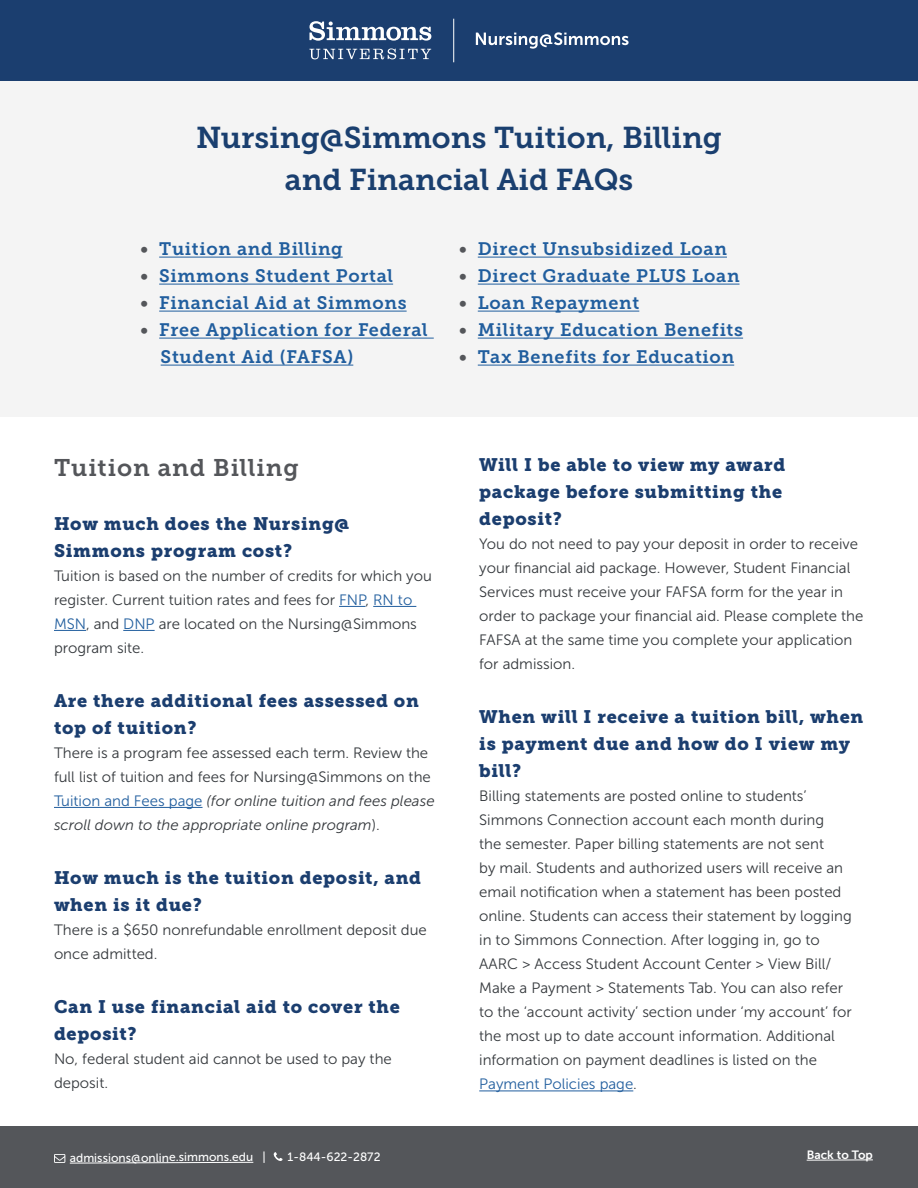
<style>
.page{position:relative;width:918px;height:1188px;background:#fff}
.page>*{position:absolute;margin:0;border:0;box-sizing:border-box;transform-origin:0 0}
.t1{font:30px/42px "Museo Slab 700";color:#1a3f6f;text-align:center}
.t2{font:24px "Museo Slab 700";letter-spacing:.04em;color:#54565a}
.t3{font:18px/27px "Museo Slab 900";letter-spacing:.04em;color:#1b3e6f}
.t4{font:18px/27px "Museo Slab 700";letter-spacing:.04em;color:#215e9e}
.t5{font:15px/24px "Museo Sans 300";color:#34383c}
.t6{font:12px "Museo Sans 500";letter-spacing:-.005em;color:#fff}
.t7{font:12px "Museo Sans 700";letter-spacing:-.005em;color:#fff}
.s1{color:#54565a}
.s2{color:#215e9e}
.s3{font-style:italic}
</style>
<div class="page">
<div style="left:0;top:1127px;width:918px;height:61px;background:#54565a"></div>
<hr style="left:807px;top:1160px;width:66px;height:1px;background:#fff">
<svg style="left:274px;top:1152px;width:9px;height:9px"></svg>
<svg style="left:54px;top:1154px;width:200px;height:10px"></svg>
<div style="left:0;top:81px;width:918px;height:336px;background:#f4f4f4"></div>
<svg style="left:339px;top:606px;width:27px;height:1px"></svg>
<hr style="left:373px;top:606px;width:43px;height:1px;background:#215e9e">
<hr style="left:54px;top:630px;width:32px;height:1px;background:#215e9e">
<hr style="left:123px;top:630px;width:32px;height:1px;background:#215e9e">
<hr style="left:54px;top:807px;width:149px;height:1px;background:#215e9e">
<hr style="left:479px;top:1091px;width:154px;height:1px;background:#215e9e">
<div style="left:0;top:0;width:918px;height:81px;background:#1b3e6f"></div>
<svg style="left:476px;top:32px;width:153px;height:17px"></svg>
<svg style="left:309px;top:48px;width:122px;height:11px"></svg>
<svg style="left:309px;top:21px;width:122px;height:20px"></svg>
<hr style="left:453px;top:19px;width:1px;height:43px;background:#fff">
<hr style="left:159px;top:257px;width:184px;height:1px;background:#215e9e">
<hr style="left:159px;top:284px;width:234px;height:1px;background:#215e9e">
<hr style="left:159px;top:311px;width:248px;height:1px;background:#215e9e">
<hr style="left:159px;top:338px;width:275px;height:1px;background:#215e9e">
<hr style="left:161px;top:365px;width:192px;height:1px;background:#215e9e">
<hr style="left:478px;top:257px;width:249px;height:1px;background:#215e9e">
<hr style="left:478px;top:284px;width:262px;height:1px;background:#215e9e">
<hr style="left:478px;top:311px;width:161px;height:1px;background:#215e9e">
<hr style="left:478px;top:338px;width:265px;height:1px;background:#215e9e">
<hr style="left:478px;top:365px;width:256px;height:1px;background:#215e9e">
<h1 class="t1" style="left:196px;top:117px;width:527px">Nursing@Simmons Tuition, Billing and Financial Aid FAQs</h1>
<p class="t4" style="left:140px;top:236px;width:204px"><span class="s1">•</span> Tuition and Billing</p>
<p class="t4" style="left:140px;top:263px;width:254px"><span class="s1">•</span> Simmons Student Portal</p>
<p class="t4" style="left:140px;top:290px;width:268px"><span class="s1">•</span> Financial Aid at Simmons</p>
<p class="t4" style="left:161px;top:317px;width:269px;text-indent:-20px"><span class="s1">•</span> Free Application for Federal<br>Student Aid (FAFSA)</p>
<p class="t4" style="left:459px;top:236px;width:269px"><span class="s1">•</span> Direct Unsubsidized Loan</p>
<p class="t4" style="left:459px;top:263px;width:282px"><span class="s1">•</span> Direct Graduate PLUS Loan</p>
<p class="t4" style="left:459px;top:290px;width:182px"><span class="s1">•</span> Loan Repayment</p>
<p class="t4" style="left:459px;top:317px;width:286px"><span class="s1">•</span> Military Education Benefits</p>
<p class="t4" style="left:459px;top:344px;width:277px"><span class="s1">•</span> Tax Benefits for Education</p>
<h2 class="t2" style="left:54px;top:454px;width:246px">Tuition and Billing</h2>
<p class="t3" style="left:54px;top:510px;width:297px">How much does the Nursing@<br>Simmons program cost?</p>
<p class="t5" style="left:54px;top:564px;width:379px">Tuition is based on the number of credits for which you register. Current tuition rates and fees for <span class="s2">FNP</span>, <span class="s2">RN to MSN</span>, and <span class="s2">DNP</span> are located on the Nursing@Simmons program site.</p>
<p class="t3" style="left:54px;top:687px;width:366px">Are there additional fees assessed on top of tuition?</p>
<p class="t5" style="left:54px;top:741px;width:382px">There is a program fee assessed each term. Review the full list of tuition and fees for Nursing@Simmons on the <span class="s2">Tuition and Fees page</span> <span class="s3">(for online tuition and fees please scroll down to the appropriate online program</span>).</p>
<p class="t3" style="left:54px;top:864px;width:369px">How much is the tuition deposit, and when is it due?</p>
<p class="t5" style="left:54px;top:918px;width:374px">There is a $650 nonrefundable enrollment deposit due once admitted.</p>
<p class="t3" style="left:54px;top:993px;width:347px">Can I use financial aid to cover the deposit?</p>
<p class="t5" style="left:54px;top:1047px;width:339px">No, federal student aid cannot be used to pay the deposit.</p>
<p class="t3" style="left:479px;top:452px;width:308px">Will I be able to view my award package before submitting the deposit?</p>
<p class="t5" style="left:479px;top:532px;width:386px">You do not need to pay your deposit in order to receive your financial aid package. However, Student Financial Services must receive your FAFSA form for the year in order to package your financial aid. Please complete the FAFSA at the same time you complete your application for admission.</p>
<p class="t3" style="left:479px;top:704px;width:386px">When will I receive a tuition bill, when is payment due and how do I view my bill?</p>
<p class="t5" style="left:479px;top:784px;width:374px">Billing statements are posted online to students’ Simmons Connection account each month during<br>the semester. Paper billing statements are not sent<br>by mail. Students and authorized users will receive an email notification when a statement has been posted online. Students can access their statement by logging in to Simmons Connection. After logging in, go to AARC &gt; Access Student Account Center &gt; View Bill/ Make a Payment &gt; Statements Tab. You can also refer to the ‘account activity’ section under ‘my account’ for the most up to date account information. Additional information on payment deadlines is listed on the <span class="s2">Payment Policies page</span>.</p>
<p class="t6" style="left:70px;top:1151px;width:198px">admissions@online.simmons.edu |</p>
<p class="t6" style="left:288px;top:1150px;width:95px">1-844-622-2872</p>
<p class="t7" style="left:807px;top:1148px;width:68px">Back to Top</p>
</div>
